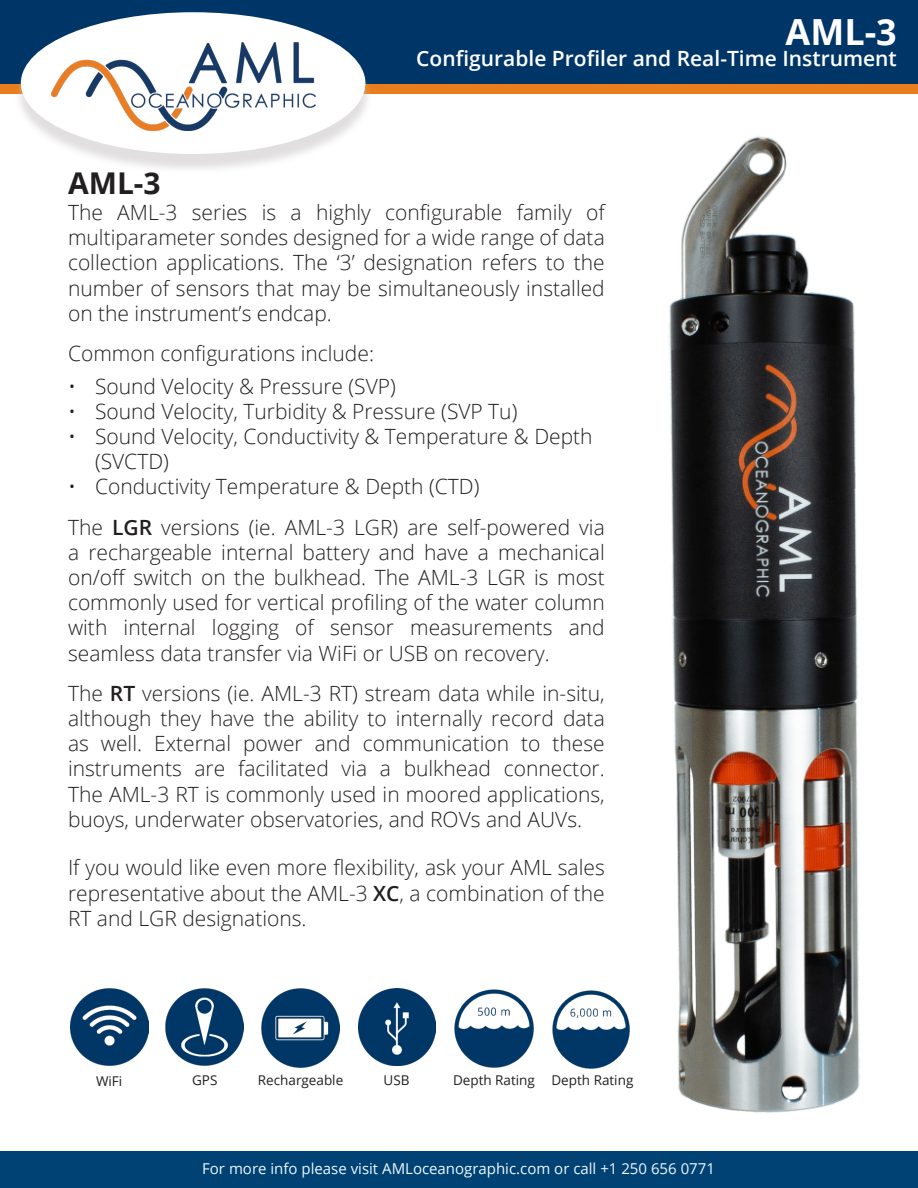
<style>
.page{position:relative;width:918px;height:1188px;background:#fff}
.page>*{position:absolute;margin:0;border:0;box-sizing:border-box;transform-origin:0 0}
.t1{font:700 36px "Open Sans";color:#fff}
.t2{font:700 30px "Open Sans";color:#231f20}
.t3{font:300 21px/25.2px "Open Sans";color:#231f20;text-align:justify}
.t4{font:600 21px "Open Sans";color:#fff}
.t5{font:15px "Open Sans";color:#eef8fd}
.t6{font:13.5px "Open Sans";color:#231f20}
.s1{font-weight:600}
</style>
<div class="page">
<img style="left:629px;top:136px;width:231px;height:977px">
<img style="left:261px;top:988px;width:79px;height:80px">
<img style="left:454px;top:989px;width:80px;height:79px">
<img style="left:70px;top:988px;width:78px;height:78px">
<img style="left:166px;top:988px;width:78px;height:78px">
<img style="left:358px;top:988px;width:77px;height:78px">
<img style="left:552px;top:990px;width:77px;height:79px">
<div style="left:0;top:0;width:918px;height:94px;background:#ea7e1d"></div>
<div style="left:0;top:0;width:918px;height:83px;background:#003667"></div>
<div style="left:14px;top:18px;width:358px;height:156px;background:#c5bfc2;opacity:.5"></div>
<div style="left:21px;top:12px;width:344px;height:142px;background:#fff;border-radius:50%"></div>
<div style="left:0;top:1151px;width:918px;height:37px;background:#004274"></div>
<img style="left:51px;top:42px;width:265px;height:88px">
<p class="t2" style="left:68px;top:162px;width:94px">AML-3</p>
<p class="t1" style="left:786px;top:7px;width:113px">AML-3</p>
<p class="t4" style="left:416px;top:44px;width:482px">Configurable Profiler and Real-Time Instrument</p>
<p class="t3" style="left:68px;top:199px;width:538px">The AML-3 series is a highly configurable family of multiparameter sondes designed for a wide range of data collection applications. The ‘3’ designation refers to the number of sensors that may be simultaneously installed on the instrument’s endcap.</p>
<p class="t3" style="left:68px;top:340px;width:307px">Common configurations include:</p>
<p class="t3" style="left:68px;top:373px;width:329px">• Sound Velocity &amp; Pressure (SVP)</p>
<p class="t3" style="left:68px;top:398px;width:451px">• Sound Velocity, Turbidity &amp; Pressure (SVP Tu)</p>
<p class="t3" style="left:95px;top:423px;width:499px;text-indent:-27px">• Sound Velocity, Conductivity &amp; Temperature &amp; Depth (SVCTD)</p>
<p class="t3" style="left:68px;top:474px;width:413px">• Conductivity Temperature &amp; Depth (CTD)</p>
<p class="t3" style="left:68px;top:514px;width:538px">The <span class="s1">LGR</span> versions (ie. AML-3 LGR) are self-powered via a rechargeable internal battery and have a mechanical on/off switch on the bulkhead. The AML-3 LGR is most commonly used for vertical profiling of the water column with internal logging of sensor measurements and seamless data transfer via WiFi or USB on recovery.</p>
<p class="t3" style="left:68px;top:680px;width:538px">The <span class="s1">RT</span> versions (ie. AML-3 RT) stream data while in-situ, although they have the ability to internally record data as well. External power and communication to these instruments are facilitated via a bulkhead connector.<br>The AML-3 RT is commonly used in moored applications, buoys, underwater observatories, and ROVs and AUVs.</p>
<p class="t3" style="left:68px;top:855px;width:538px">If you would like even more flexibility, ask your AML sales representative about the AML-3 <span class="s1">XC</span>, a combination of the RT and LGR designations.</p>
<p class="t6" style="left:96px;top:1072px;width:28px">WiFi</p>
<p class="t6" style="left:192px;top:1071px;width:27px">GPS</p>
<p class="t6" style="left:384px;top:1071px;width:27px">USB</p>
<p class="t6" style="left:453px;top:1071px;width:83px">Depth Rating</p>
<p class="t6" style="left:258px;top:1071px;width:87px">Rechargeable</p>
<p class="t6" style="left:551px;top:1071px;width:83px">Depth Rating</p>
<p class="t5" style="left:202px;top:1158px;width:514px">For more info please visit AMLoceanographic.com or call +1 250 656 0771</p>
</div>
